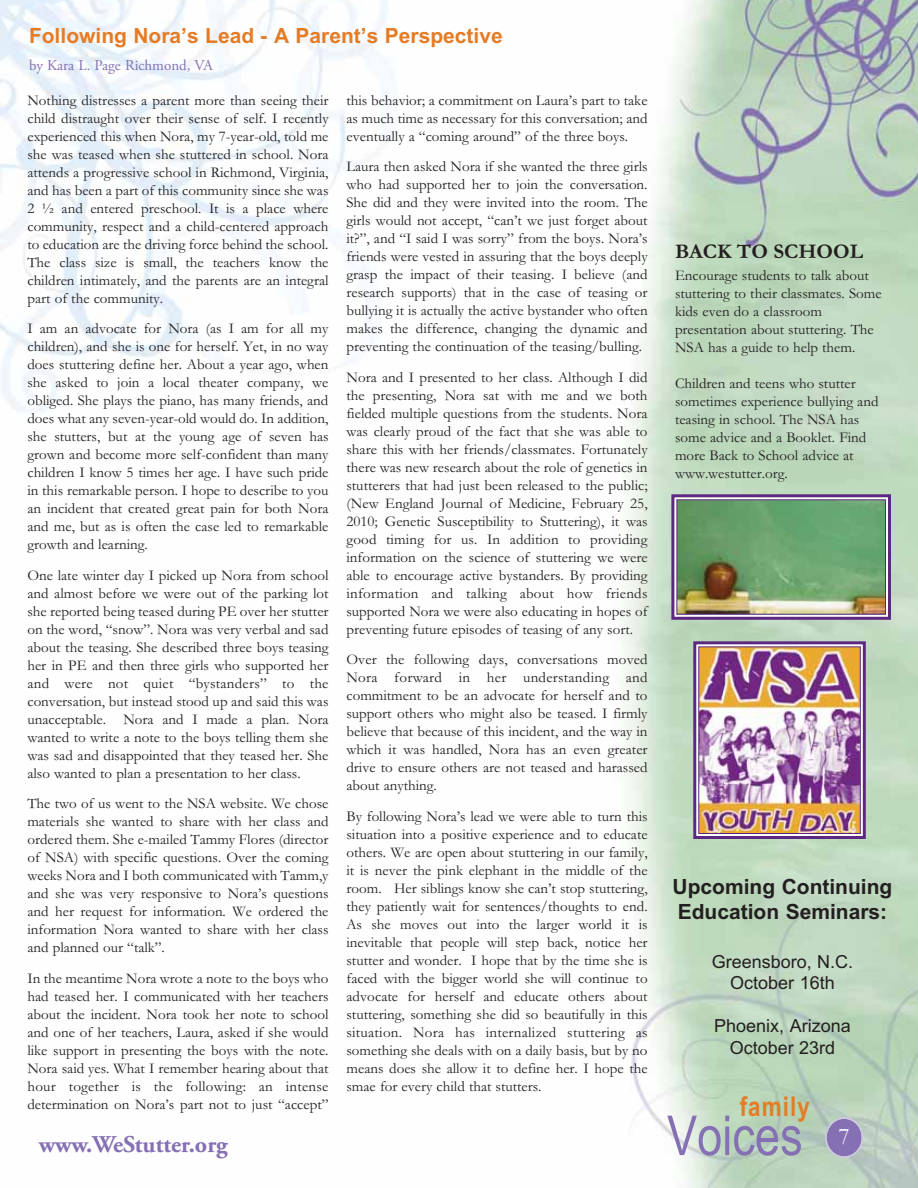
<style>
.page{position:relative;width:918px;height:1188px;background:#fff}
.page>*{position:absolute;margin:0;border:0;box-sizing:border-box;transform-origin:0 0}
.t1{font:55.05px "Arial Narrow";color:#8570b3}
.t2{font:700 27.3px "Arial Narrow";letter-spacing:.04em;color:#e57c25}
.t3{font:700 24px "Adobe Garamond Pro";color:#8570b3}
.t4{font:24px "Garamond";color:#fff}
.t5{font:700 21px "Arial";color:#e57c25}
.t6{font:700 21px/25.2px "Arial";color:#231f20}
.t7{font:700 21px "Garamond";color:#231f20}
.t8{font:18px/21.6px "Arial";color:#231f20;text-align:center}
.t9{font:15px/18px "Garamond";color:#231f20;text-align:justify}
.t10{font:15px "Adobe Garamond Pro";color:#8570b3}
</style>
<div class="page">
<img style="left:0;top:0;width:918px;height:1188px">
<svg style="left:825px;top:1117px;width:38px;height:41px;background:#998fba"></svg>
<img style="left:678px;top:501px;width:206px;height:112px">
<div style="left:671px;top:494px;width:220px;height:126px;border:3px solid #5d2881"></div>
<div style="left:676px;top:499px;width:210px;height:116px;border:1px solid #5d2881"></div>
<img style="left:700px;top:648px;width:159px;height:184px">
<div style="left:693px;top:641px;width:173px;height:198px;border:3px solid #5d2881"></div>
<div style="left:698px;top:646px;width:163px;height:188px;border:1px solid #5d2881"></div>
<h3 class="t5" style="left:29px;top:28px;width:475px">Following Nora’s Lead - A Parent’s Perspective</h3>
<p class="t10" style="left:29px;top:59px;width:185px">by Kara L. Page Richmond, VA</p>
<p class="t9" style="left:27px;top:93px;width:303px">Nothing distresses a parent more than seeing their child distraught over their sense of self. I recently experienced this when Nora, my 7-year-old, told me she was teased when she stuttered in school. Nora attends a progressive school in Richmond, Virginia, and has been a part of this community since she was 2 ½ and entered preschool. It is a place where community, respect and a child-centered approach to education are the driving force behind the school.<br>The class size is small, the teachers know the children intimately, and the parents are an integral part of the community.</p>
<p class="t9" style="left:27px;top:321px;width:303px">I am an advocate for Nora (as I am for all my children), and she is one for herself. Yet, in no way does stuttering define her. About a year ago, when she asked to join a local theater company, we obliged. She plays the piano, has many friends, and does what any seven-year-old would do. In addition, she stutters, but at the young age of seven has grown and become more self-confident than many children I know 5 times her age. I have such pride in this remarkable person. I hope to describe to you an incident that created great pain for both Nora and me, but as is often the case led to remarkable growth and learning.</p>
<p class="t9" style="left:27px;top:568px;width:303px">One late winter day I picked up Nora from school and almost before we were out of the parking lot she reported being teased during PE over her stutter on the word, “snow”. Nora was very verbal and sad about the teasing. She described three boys teasing her in PE and then three girls who supported her and were not quiet “bystanders” to the conversation, but instead stood up and said this was unacceptable. Nora and I made a plan. Nora wanted to write a note to the boys telling them she was sad and disappointed that they teased her. She also wanted to plan a presentation to her class.</p>
<p class="t9" style="left:27px;top:796px;width:303px">The two of us went to the NSA website. We chose materials she wanted to share with her class and ordered them. She e-mailed Tammy Flores (director of NSA) with specific questions. Over the coming weeks Nora and I both communicated with Tamm,y and she was very responsive to Nora’s questions and her request for information. We ordered the information Nora wanted to share with her class and planned our “talk”.</p>
<p class="t9" style="left:27px;top:971px;width:303px">In the meantime Nora wrote a note to the boys who had teased her. I communicated with her teachers about the incident. Nora took her note to school and one of her teachers, Laura, asked if she would like support in presenting the boys with the note.<br>Nora said yes. What I remember hearing about that hour together is the following: an intense determination on Nora’s part not to just “accept”</p>
<h3 class="t3" style="left:39px;top:1135px;width:190px">www.WeStutter.org</h3>
<p class="t9" style="left:346px;top:93px;width:303px">this behavior; a commitment on Laura’s part to take as much time as necessary for this conversation; and eventually a “coming around” of the three boys.</p>
<p class="t9" style="left:346px;top:159px;width:303px">Laura then asked Nora if she wanted the three girls who had supported her to join the conversation.<br>She did and they were invited into the room. The girls would not accept, “can’t we just forget about it?”, and “I said I was sorry” from the boys. Nora’s friends were vested in assuring that the boys deeply grasp the impact of their teasing. I believe (and research supports) that in the case of teasing or bullying it is actually the active bystander who often makes the difference, changing the dynamic and preventing the continuation of the teasing/bulling.</p>
<p class="t9" style="left:346px;top:370px;width:303px">Nora and I presented to her class. Although I did the presenting, Nora sat with me and we both fielded multiple questions from the students. Nora was clearly proud of the fact that she was able to share this with her friends/classmates. Fortunately there was new research about the role of genetics in stutterers that had just been released to the public; (New England Journal of Medicine, February 25, 2010; Genetic Susceptibility to Stuttering), it was good timing for us. In addition to providing information on the science of stuttering we were able to encourage active bystanders. By providing information and talking about how friends supported Nora we were also educating in hopes of preventing future episodes of teasing of any sort.</p>
<p class="t9" style="left:346px;top:652px;width:303px">Over the following days, conversations moved Nora forward in her understanding and commitment to be an advocate for herself and to support others who might also be teased. I firmly believe that because of this incident, and the way in which it was handled, Nora has an even greater drive to ensure others are not teased and harassed about anything.</p>
<p class="t9" style="left:346px;top:809px;width:303px">By following Nora’s lead we were able to turn this situation into a positive experience and to educate others. We are open about stuttering in our family, it is never the pink elephant in the middle of the room. Her siblings know she can’t stop stuttering, they patiently wait for sentences/thoughts to end.<br>As she moves out into the larger world it is inevitable that people will step back, notice her stutter and wonder. I hope that by the time she is faced with the bigger world she will continue to advocate for herself and educate others about stuttering, something she did so beautifully in this situation. Nora has internalized stuttering as something she deals with on a daily basis, but by no means does she allow it to define her. I hope the smae for every child that stutters.</p>
<h3 class="t7" style="left:675px;top:244px;width:190px">BACK TO SCHOOL</h3>
<p class="t9" style="left:675px;top:268px;width:208px;text-align:left">Encourage students to talk about stuttering to their classmates. Some kids even do a classroom presentation about stuttering. The<br>NSA has a guide to help them.</p>
<p class="t9" style="left:675px;top:376px;width:205px;text-align:left">Children and teens who stutter sometimes experience bullying and teasing in school. The NSA has some advice and a Booklet. Find more Back to School advice at www.westutter.org.</p>
<h3 class="t6" style="left:673px;top:876px;width:221px">Upcoming Continuing<br>Education Seminars:</h3>
<p class="t8" style="left:712px;top:951px;width:143px">Greensboro, N.C.<br>October 16th</p>
<p class="t8" style="left:714px;top:1015px;width:138px">Phoenix, Arizona<br>October 23rd</p>
<h2 class="t2" style="left:740px;top:1091px;width:72px">family</h2>
<h1 class="t1" style="left:667px;top:1104px;width:137px">Voices</h1>
<h3 class="t4" style="left:838px;top:1128px;width:13px">7</h3>
</div>
